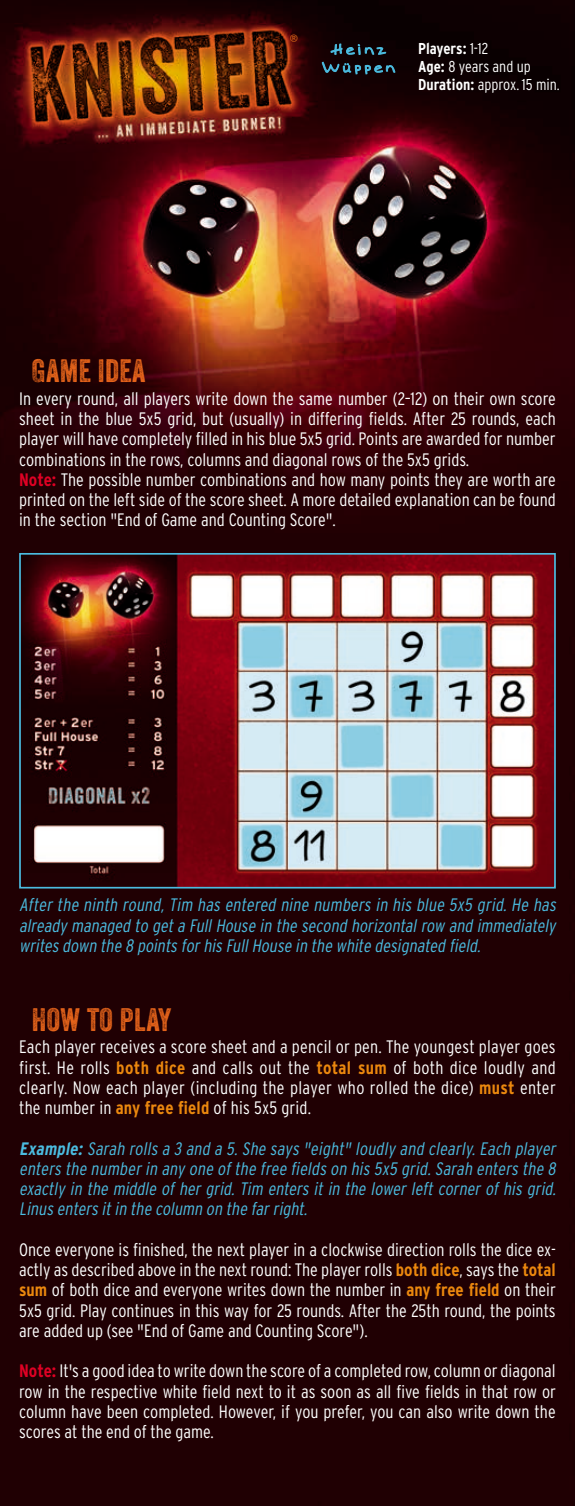
<style>
.page{position:relative;width:575px;height:1506px;background:#fff}
.page>*{position:absolute;margin:0;border:0;box-sizing:border-box;transform-origin:0 0}
.t1{font:31.5px "Veneer Three";letter-spacing:.01em;color:#e8651b}
.t2{font:300 condensed 18px/20.2px "Interstate";color:#fff;text-align:justify}
.t3{font:italic 300 condensed 18px/20.2px "Interstate";color:#4bbce0}
.t4{font:300 condensed 15.75px "Interstate";color:#fff}
.t5{font:700 condensed 15.75px "Interstate";letter-spacing:-.005em;color:#fff}
.s1{font-weight:300}
.s2{font-weight:700}
.s3{font-weight:700;color:#df0024}
.s4{font-weight:700;color:#eb880e}
</style>
<div class="page">
<img style="left:0;top:0;width:574px;height:1505px">
<img style="left:22px;top:556px;width:530px;height:329px">
<div style="left:19px;top:553px;width:536px;height:335px;border:2px solid #4bbce0"></div>
<svg style="left:321px;top:61px;width:73px;height:13px"></svg>
<svg style="left:330px;top:42px;width:55px;height:13px"></svg>
<svg style="left:290px;top:34px;width:7px;height:8px"></svg>
<p class="t5" style="left:417px;top:40px;width:72px">Players: <span class="s1">1-12</span></p>
<p class="t4" style="left:417px;top:58px;width:114px"><span class="s2">Age:</span> 8 years and up</p>
<p class="t4" style="left:417px;top:76px;width:143px"><span class="s2">Duration:</span> approx. 15 min.</p>
<p class="t1" style="left:32px;top:352px;width:115px">GAME IDEA</p>
<p class="t2" style="left:19px;top:388px;width:537px">In every round, all players write down the same number (2–12) on their own score sheet in the blue 5x5 grid, but (usually) in differing fields. After 25 rounds, each player will have completely filled in his blue 5x5 grid. Points are awarded for number combinations in the rows, columns and diagonal rows of the 5x5 grids.</p>
<p class="t2" style="left:19px;top:469px;width:537px"><span class="s3">Note:</span> The possible number combinations and how many points they are worth are printed on the left side of the score sheet. A more detailed explanation can be found in the section "End of Game and Counting Score".</p>
<p class="t3" style="left:19px;top:894px;width:541px;text-align:justify">After the ninth round, Tim has entered nine numbers in his blue 5x5 grid. He has already managed to geta FullHouse in the second horizontalrow and immediately writes down the 8 points forhis FullHouse in the white designated field.</p>
<p class="t1" style="left:32px;top:1000px;width:141px">HOW TO PLAY</p>
<p class="t2" style="left:19px;top:1036px;width:537px">Each player receives a score sheet and a pencil or pen. The youngest player goes first. He rolls <span class="s4">both dice</span> and calls out the <span class="s4">total sum</span> of both dice loudly and clearly. Now each player (including the player who rolled the dice) <span class="s4">must</span> enter the number in <span class="s4">any free field</span> of his 5x5 grid.</p>
<p class="t3" style="left:19px;top:1137px;width:541px"><span class="s2">Example:</span> Sarah rolls a 3 and a 5.She says "eight" loudly and clearly.Each player enters the numberin any one ofthe free fields on his 5x5 grid.Sarah enters the 8</p>
<p class="t3" style="left:19px;top:1178px;width:541px">exactly in the middle of her grid. Tim enters it in the lower left corner of his grid.<br>Linus enters itin the column on the farright.</p>
<p class="t2" style="left:19px;top:1239px;width:537px">Once everyone is finished, the next player in a clockwise direction rolls the dice ex&shy;actly as described above in the next round: The player rolls <span class="s4">both dice</span>, says the <span class="s4">total sum</span> of both dice and everyone writes down the number in <span class="s4">any free field</span> on their 5x5 grid. Play continues in this way for 25 rounds. After the 25th round, the points are added up (see "End of Game and Counting Score").</p>
<p class="t2" style="left:19px;top:1360px;width:537px"><span class="s3">Note:</span> It's a good idea to write down the score of a completed row, column or diagonal</p>
<p class="t2" style="left:19px;top:1380px;width:537px">row in the respective white field next to it as soon as all five fields in that row or column have been completed. However, if you prefer, you can also write down the scores at the end of the game.</p>
</div>
